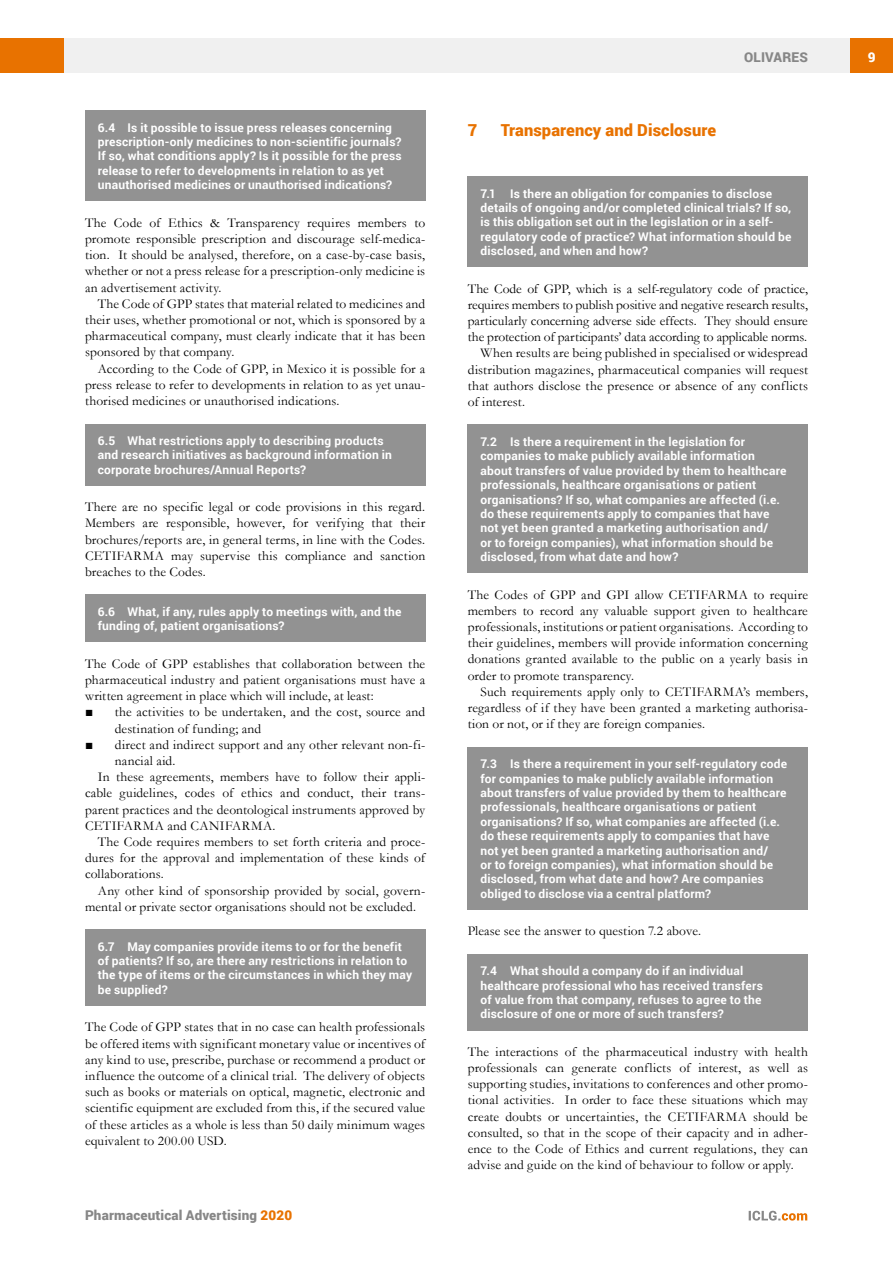
<style>
.page{position:relative;width:893px;height:1263px;background:#fff}
.page>*{position:absolute;margin:0;border:0;box-sizing:border-box;transform-origin:0 0}
.t1{font:900 16.5px "Roboto";letter-spacing:.005em;color:#e87200}
.t2{font:13.5px/16.2px "Garamond";letter-spacing:.005em;color:#000;text-align:justify}
.t3{font:900 13.5px "Roboto";letter-spacing:.015em;color:#878787}
.t4{font:13.5px "Garamond";letter-spacing:.03em;color:#000}
.t5{font:900 13.5px "Roboto";color:#fff}
.t6{font:700 12px/14.4px "Roboto";letter-spacing:.015em;color:#fff}
.s1{font-family:"Times New Roman"}
.s2{color:#e87200}
</style>
<div class="page">
<div style="left:64px;top:38px;width:786px;height:34px;background:#f0f0f0"></div>
<div style="left:850px;top:38px;width:43px;height:34px;background:#e87200"></div>
<div style="left:0;top:38px;width:64px;height:34px;background:#e87200"></div>
<svg style="left:749px;top:1211px;width:58px;height:9px"></svg>
<div style="left:468px;top:176px;width:340px;height:91px;background:#929292"></div>
<div style="left:468px;top:425px;width:340px;height:148px;background:#929292"></div>
<div style="left:468px;top:747px;width:340px;height:162px;background:#929292"></div>
<div style="left:468px;top:954px;width:340px;height:76px;background:#929292"></div>
<div style="left:85px;top:111px;width:340px;height:90px;background:#929292"></div>
<div style="left:85px;top:424px;width:340px;height:61px;background:#929292"></div>
<div style="left:85px;top:595px;width:340px;height:47px;background:#929292"></div>
<div style="left:85px;top:929px;width:340px;height:77px;background:#929292"></div>
<p class="t6" style="left:98px;top:120px;width:305px">6.4 Is it possible to issue press releases concerning prescription-only medicines to non-scientific journals?<br>If so, what conditions apply? Is it possible for the press release to refer to developments in relation to as yet unauthorised medicines or unauthorised indications?</p>
<p class="t2" style="left:85px;top:214px;width:342px">The Code of Ethics &amp; Transparency requires members to promote responsible prescription and discourage self-medica&shy;tion. It should be analysed, therefore, on a case-by-case basis, whether or not a press release for a prescription-only medicine is an advertisement activity.</p>
<p class="t2" style="left:85px;top:295px;width:342px;text-indent:13px">The Code of GPP states that material related to medicines and their uses, whether promotional or not, which is sponsored by a pharmaceutical company, must clearly indicate that it has been sponsored by that company.</p>
<p class="t2" style="left:85px;top:360px;width:342px;text-indent:13px">According to the Code of GPP, in Mexico it is possible for a press release to refer to developments in relation to as yet unau&shy;thorised medicines or unauthorised indications.</p>
<p class="t6" style="left:98px;top:433px;width:296px">6.5 What restrictions apply to describing products and research initiatives as background information in corporate brochures/Annual Reports?</p>
<p class="t2" style="left:85px;top:498px;width:342px">There are no specific legal or code provisions in this regard.<br>Members are responsible, however, for verifying that their brochures/reports are, in general terms, in line with the Codes.<br>CETIFARMA may supervise this compliance and sanction breaches to the Codes.</p>
<p class="t6" style="left:98px;top:604px;width:305px">6.6 What, if any, rules apply to meetings with, and the funding of, patient organisations?</p>
<p class="t2" style="left:85px;top:655px;width:342px">The Code of GPP establishes that collaboration between the pharmaceutical industry and patient organisations must have a written agreement in place which will include, at least:</p>
<p class="t2" style="left:115px;top:704px;width:312px;text-indent:-30px"><span class="s1">■</span> the activities to be undertaken, and the cost, source and destination of funding; and</p>
<p class="t2" style="left:85px;top:736px;width:342px"><span class="s1">■</span> direct and indirect support and any other relevant non-fi-</p>
<p class="t2" style="left:115px;top:752px;width:62px">nancial aid.</p>
<p class="t2" style="left:98px;top:768px;width:329px">In these agreements, members have to follow their appli-</p>
<p class="t2" style="left:85px;top:785px;width:342px">cable guidelines, codes of ethics and conduct, their trans-</p>
<p class="t2" style="left:85px;top:801px;width:342px">parent practices and the deontological instruments approved by</p>
<p class="t4" style="left:85px;top:816px;width:192px">CETIFARMA and CANIFARMA.</p>
<p class="t2" style="left:98px;top:833px;width:329px">The Code requires members to set forth criteria and proce-</p>
<p class="t2" style="left:85px;top:849px;width:342px">dures for the approval and implementation of these kinds of</p>
<p class="t2" style="left:85px;top:866px;width:80px">collaborations.</p>
<p class="t2" style="left:98px;top:882px;width:329px">Any other kind of sponsorship provided by social, govern-</p>
<p class="t2" style="left:85px;top:898px;width:333px">mental or private sector organisations should not be excluded.</p>
<p class="t6" style="left:98px;top:939px;width:316px">6.7 May companies provide items to or for the benefit of patients? If so, are there any restrictions in relation to the type of items or the circumstances in which they may be supplied?</p>
<p class="t2" style="left:85px;top:1019px;width:342px">The Code of GPP states that in no case can health professionals be offered items with significant monetary value or incentives of any kind to use, prescribe, purchase or recommend a product or influence the outcome of a clinical trial. The delivery of objects such as books or materials on optical, magnetic, electronic and scientific equipment are excluded from this, if the secured value of these articles as a whole is less than 50 daily minimum wages equivalent to 200.00 USD.</p>
<p class="t3" style="left:85px;top:1206px;width:209px">Pharmaceutical Advertising <span class="s2">2020</span></p>
<p class="t1" style="left:468px;top:119px;width:11px">7</p>
<p class="t1" style="left:501px;top:119px;width:217px">Transparency and Disclosure</p>
<p class="t3" style="left:744px;top:48px;width:65px">OLIVARES</p>
<p class="t5" style="left:868px;top:48px;width:9px">9</p>
<p class="t6" style="left:480px;top:186px;width:312px">7.1 Is there an obligation for companies to disclose details of ongoing and/or completed clinical trials? If so, is this obligation set out in the legislation or in a self&shy;regulatory code of practice? What information should be disclosed, and when and how?</p>
<p class="t2" style="left:468px;top:280px;width:342px">The Code of GPP, which is a self-regulatory code of practice,</p>
<p class="t2" style="left:468px;top:296px;width:342px">requires members to publish positive and negative research results,</p>
<p class="t2" style="left:468px;top:312px;width:342px">particularly concerning adverse side effects. They should ensure</p>
<p class="t2" style="left:468px;top:328px;width:341px">the protection of participants’ data according to applicable norms.</p>
<p class="t2" style="left:480px;top:345px;width:329px">When results are being published in specialised or widespread</p>
<p class="t2" style="left:468px;top:361px;width:342px">distribution magazines, pharmaceutical companies will request</p>
<p class="t2" style="left:468px;top:377px;width:342px">that authors disclose the presence or absence of any conflicts</p>
<p class="t2" style="left:468px;top:393px;width:59px">of interest.</p>
<p class="t6" style="left:480px;top:434px;width:307px">7.2 Is there a requirement in the legislation for companies to make publicly available information about transfers of value provided by them to healthcare professionals, healthcare organisations or patient organisations? If so, what companies are affected (i.e. do these requirements apply to companies that have not yet been granted a marketing authorisation and/<br>or to foreign companies), what information should be disclosed, from what date and how?</p>
<p class="t2" style="left:468px;top:586px;width:342px">The Codes of GPP and GPI allow CETIFARMA to require members to record any valuable support given to healthcare professionals, institutions or patient organisations. According to their guidelines, members will provide information concerning donations granted available to the public on a yearly basis in order to promote transparency.</p>
<p class="t2" style="left:468px;top:683px;width:342px;text-indent:13px">Such requirements apply only to CETIFARMA’s members, regardless of if they have been granted a marketing authorisa&shy;tion or not, or if they are foreign companies.</p>
<p class="t6" style="left:480px;top:756px;width:308px">7.3 Is there a requirement in your self-regulatory code for companies to make publicly available information about transfers of value provided by them to healthcare professionals, healthcare organisations or patient organisations? If so, what companies are affected (i.e. do these requirements apply to companies that have not yet been granted a marketing authorisation and/<br>or to foreign companies), what information should be disclosed, from what date and how? Are companies obliged to disclose via a central platform?</p>
<p class="t2" style="left:468px;top:922px;width:235px">Please see the answer to question 7.2 above.</p>
<p class="t6" style="left:480px;top:963px;width:284px">7.4 What should a company do if an individual healthcare professional who has received transfers of value from that company, refuses to agree to the disclosure of one or more of such transfers?</p>
<p class="t2" style="left:468px;top:1043px;width:342px">The interactions of the pharmaceutical industry with health professionals can generate conflicts of interest, as well as supporting studies, invitations to conferences and other promo&shy;tional activities. In order to face these situations which may create doubts or uncertainties, the CETIFARMA should be consulted, so that in the scope of their capacity and in adher&shy;ence to the Code of Ethics and current regulations, they can advise and guide on the kind of behaviour to follow or apply.</p>
</div>
